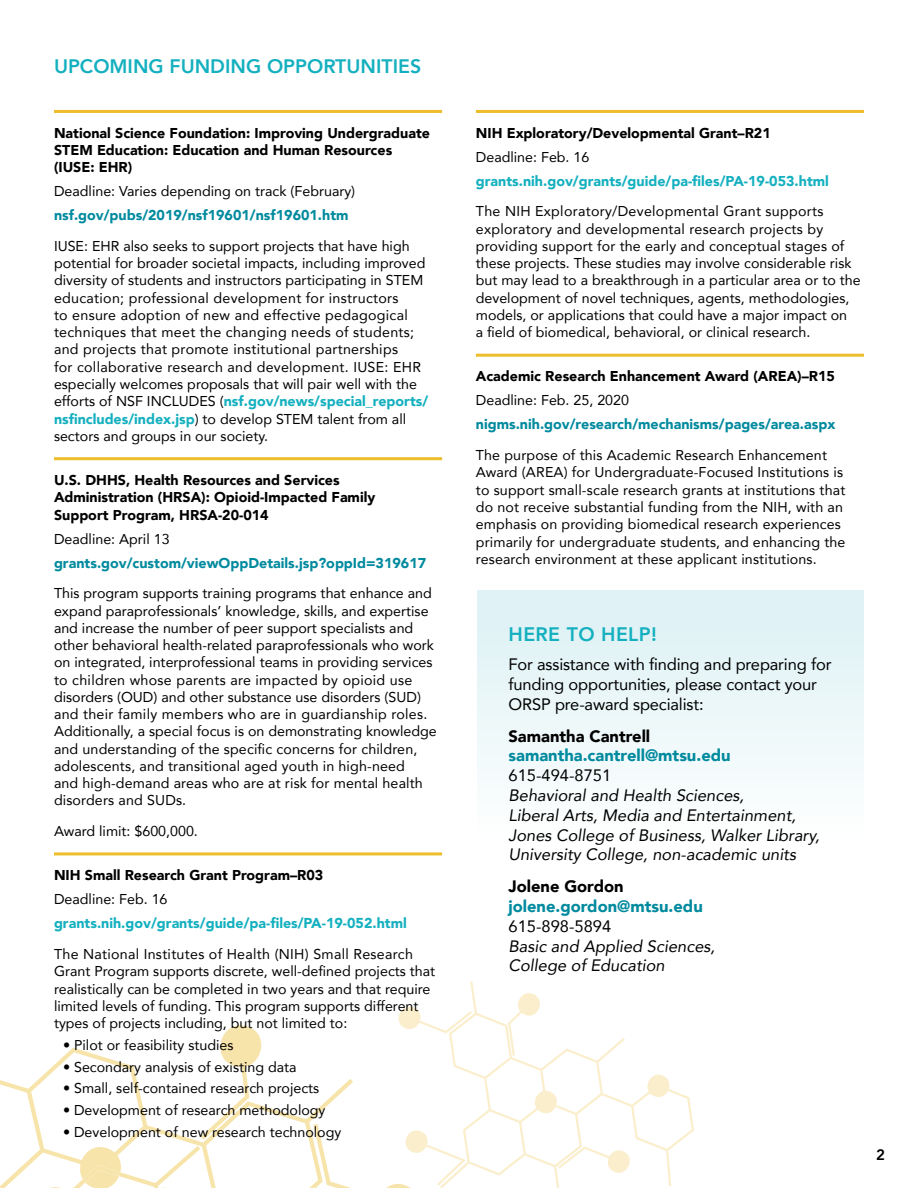
<style>
.page{position:relative;width:918px;height:1188px;background:#fff}
.page>*{position:absolute;margin:0;border:0;box-sizing:border-box;transform-origin:0 0}
.t1{font:800 19.5px "Avenir";color:#14b0bf}
.t2{font:800 19.5px "Avenir";letter-spacing:.02em;color:#14b0bf}
.t3{font:italic 16.5px/19.8px "Avenir";color:#000}
.t4{font:16.5px/19.8px "Avenir";letter-spacing:-.01em;color:#000}
.t5{font:900 16.5px "Avenir";color:#008a9e}
.t6{font:900 16.5px "Avenir";color:#000}
.t7{font:800 15px "Avenir";color:#000}
.t8{font:14.25px/17.2px "Avenir";color:#000}
.t9{font:900 14.25px/17.2px "Avenir";color:#000}
.t10{font:900 14.25px "Avenir";color:#008a9e}
.t11{font:900 14.25px "Avenir LT Std";color:#14b0bf}
.t12{font:900 14.25px "Avenir";color:#14b0bf}
.s1{font-weight:900;color:#14b0bf}
</style>
<div class="page">
<div style="left:477px;top:590px;width:387px;height:436px;background:linear-gradient(to bottom,#e2f3f6,#fff)"></div>
<svg style="left:269px;top:1079px;width:84px;height:109px"></svg>
<svg style="left:449px;top:981px;width:245px;height:207px"></svg>
<svg style="left:398px;top:1006px;width:74px;height:27px"></svg>
<svg style="left:313px;top:1124px;width:153px;height:64px"></svg>
<svg style="left:508px;top:993px;width:37px;height:63px"></svg>
<svg style="left:558px;top:1146px;width:76px;height:27px"></svg>
<svg style="left:0;top:1025px;width:269px;height:163px"></svg>
<hr style="left:54px;top:110px;width:388px;height:3px;background:#edbd2b">
<hr style="left:54px;top:457px;width:388px;height:3px;background:#edbd2b">
<hr style="left:54px;top:852px;width:388px;height:3px;background:#edbd2b">
<hr style="left:476px;top:110px;width:388px;height:3px;background:#edbd2b">
<hr style="left:476px;top:354px;width:388px;height:3px;background:#edbd2b">
<h1 class="t1" style="left:54px;top:51px;width:369px">UPCOMING FUNDING OPPORTUNITIES</h1>
<p class="t9" style="left:54px;top:124px;width:378px">National Science Foundation: Improving Undergraduate<br>STEM Education: Education and Human Resources (IUSE: EHR)</p>
<p class="t8" style="left:54px;top:182px;width:303px">Deadline: Varies depending on track (February)</p>
<p class="t10" style="left:54px;top:203px;width:296px">nsf.gov/pubs/2019/nsf19601/nsf19601.htm</p>
<p class="t8" style="left:54px;top:237px;width:376px">IUSE: EHR also seeks to support projects that have high potential for broader societal impacts, including improved diversity of students and instructors participating in STEM education; professional development for instructors<br>to ensure adoption of new and effective pedagogical techniques that meet the changing needs of students; and projects that promote institutional partnerships<br>for collaborative research and development. IUSE: EHR especially welcomes proposals that will pair well with the efforts of NSF INCLUDES (<span class="s1">nsf.gov/news/special_reports/ nsfincludes/index.jsp</span>) to develop STEM talent from all sectors and groups in our society.</p>
<p class="t9" style="left:54px;top:471px;width:323px">U.S. DHHS, Health Resources and Services<br>Administration (HRSA): Opioid-Impacted Family<br>Support Program, HRSA-20-014</p>
<p class="t8" style="left:54px;top:530px;width:117px">Deadline: April 13</p>
<p class="t10" style="left:54px;top:550px;width:374px">grants.gov/custom/viewOppDetails.jsp?oppId=319617</p>
<p class="t8" style="left:54px;top:584px;width:384px">This program supports training programs that enhance and expand paraprofessionals’ knowledge, skills, and expertise and increase the number of peer support specialists and other behavioral health-related paraprofessionals who work on integrated, interprofessional teams in providing services to children whose parents are impacted by opioid use disorders (OUD) and other substance use disorders (SUD) and their family members who are in guardianship roles.<br>Additionally, a special focus is on demonstrating knowledge and understanding of the specific concerns for children, adolescents, and transitional aged youth in high-need<br>and high-demand areas who are at risk for mental health disorders and SUDs.</p>
<p class="t8" style="left:54px;top:822px;width:145px">Award limit: $600,000.</p>
<p class="t9" style="left:54px;top:866px;width:271px">NIH Small Research Grant Program–R03</p>
<p class="t8" style="left:54px;top:890px;width:115px">Deadline: Feb. 16</p>
<p class="t11" style="left:54px;top:915px;width:354px">grants.nih.gov/grants/guide/pa-files/PA-19-052.html</p>
<p class="t8" style="left:54px;top:945px;width:383px">The National Institutes of Health (NIH) Small Research Grant Program supports discrete, well-defined projects that realistically can be completed in two years and that require limited levels of funding. This program supports different types of projects including, but not limited to:</p>
<p class="t8" style="left:63px;top:1036px;width:172px">• Pilot or feasibility studies</p>
<p class="t8" style="left:63px;top:1058px;width:235px">• Secondary analysis of existing data</p>
<p class="t8" style="left:63px;top:1079px;width:258px">• Small, self-contained research projects</p>
<p class="t8" style="left:63px;top:1101px;width:264px">• Development of research methodology</p>
<p class="t8" style="left:63px;top:1123px;width:280px">• Development of new research technology</p>
<p class="t9" style="left:476px;top:124px;width:296px">NIH Exploratory/Developmental Grant–R21</p>
<p class="t8" style="left:476px;top:148px;width:115px">Deadline: Feb. 16</p>
<p class="t12" style="left:476px;top:169px;width:355px">grants.nih.gov/grants/guide/pa-files/PA-19-053.html</p>
<p class="t8" style="left:476px;top:202px;width:386px">The NIH Exploratory/Developmental Grant supports exploratory and developmental research projects by providing support for the early and conceptual stages of these projects. These studies may involve considerable risk but may lead to a breakthrough in a particular area or to the development of novel techniques, agents, methodologies, models, or applications that could have a major impact on<br>a field of biomedical, behavioral, or clinical research.</p>
<p class="t9" style="left:476px;top:368px;width:361px">Academic Research Enhancement Award (AREA)–R15</p>
<p class="t8" style="left:476px;top:392px;width:155px">Deadline: Feb. 25, 2020</p>
<p class="t10" style="left:476px;top:412px;width:361px">nigms.nih.gov/research/mechanisms/pages/area.aspx</p>
<p class="t8" style="left:476px;top:446px;width:371px">The purpose of this Academic Research Enhancement Award (AREA) for Undergraduate-Focused Institutions is to support small-scale research grants at institutions that do not receive substantial funding from the NIH, with an emphasis on providing biomedical research experiences primarily for undergraduate students, and enhancing the research environment at these applicant institutions.</p>
<h1 class="t2" style="left:508px;top:619px;width:150px">HERE TO HELP!</h1>
<p class="t4" style="left:508px;top:654px;width:325px">For assistance with finding and preparing for funding opportunities, please contact your<br>ORSP pre-award specialist:</p>
<p class="t6" style="left:508px;top:722px;width:143px">Samantha Cantrell</p>
<p class="t5" style="left:508px;top:742px;width:224px">samantha.cantrell@mtsu.edu</p>
<p class="t4" style="left:508px;top:765px;width:104px">615-494-8751</p>
<p class="t3" style="left:508px;top:785px;width:313px">Behavioral and Health Sciences,<br>Liberal Arts, Media and Entertainment, Jones College of Business, Walker Library, University College, non-academic units</p>
<p class="t6" style="left:508px;top:872px;width:117px">Jolene Gordon</p>
<p class="t5" style="left:508px;top:892px;width:196px">jolene.gordon@mtsu.edu</p>
<p class="t4" style="left:508px;top:916px;width:104px">615-898-5894</p>
<p class="t3" style="left:508px;top:936px;width:208px">Basic and Applied Sciences,<br>College of Education</p>
<p class="t7" style="left:876px;top:1143px;width:10px">2</p>
</div>
